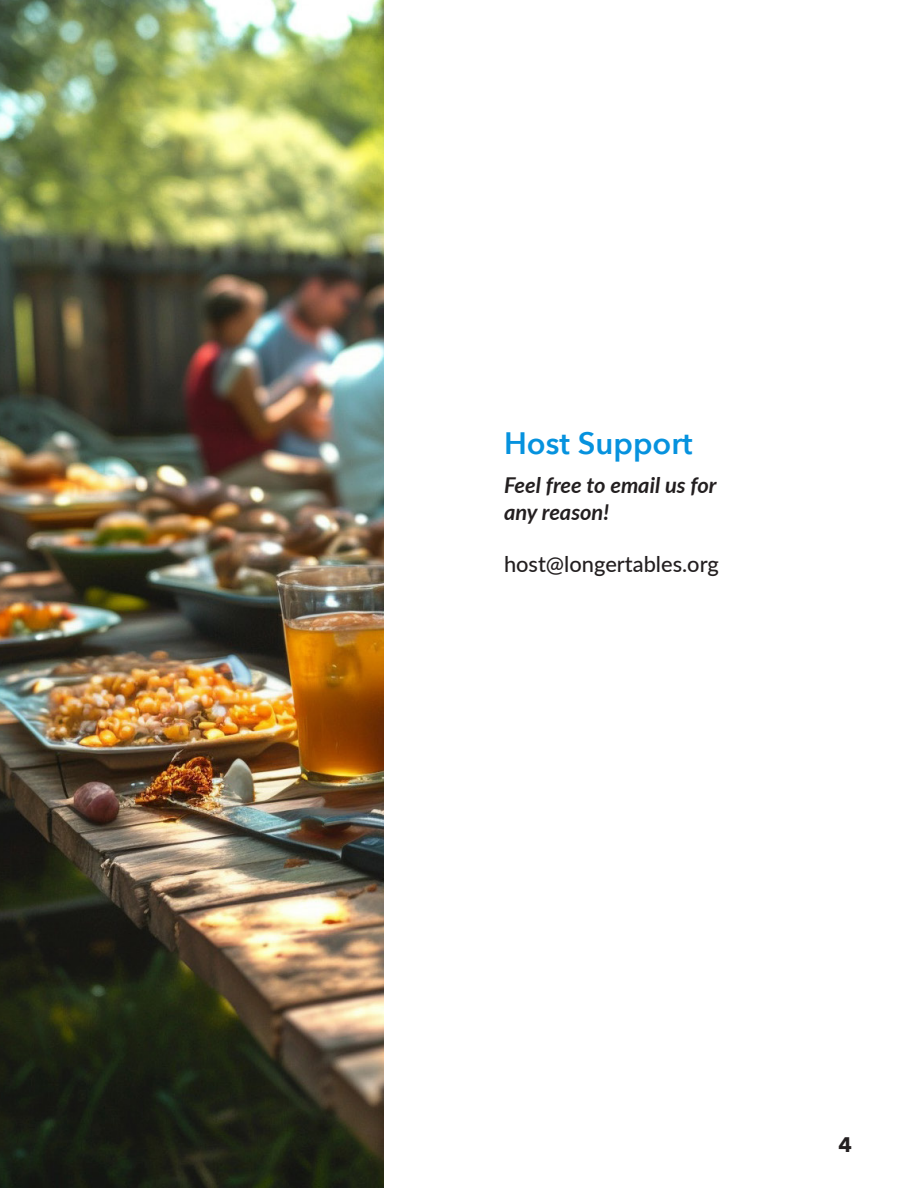
<style>
.page{position:relative;width:918px;height:1188px;background:#fff}
.page>*{position:absolute;margin:0;border:0;box-sizing:border-box;transform-origin:0 0}
.t1{font:600 30.9px "Avenir Next";color:#0692de}
.t2{font:italic 700 21.9px/26.2px "Lato";color:#231f20}
.t3{font:500 21.9px "Lato";color:#231f20}
.t4{font:700 21px "Avenir Next";color:#231f20}
</style>
<div class="page">
<img style="left:0;top:0;width:383px;height:1187px">
<p class="t1" style="left:504px;top:417px;width:190px">Host Support</p>
<p class="t2" style="left:504px;top:471px;width:214px">Feel free to email us for any reason!</p>
<p class="t3" style="left:504px;top:548px;width:216px">host@longertables.org</p>
<p class="t4" style="left:838px;top:1126px;width:15px">4</p>
</div>
